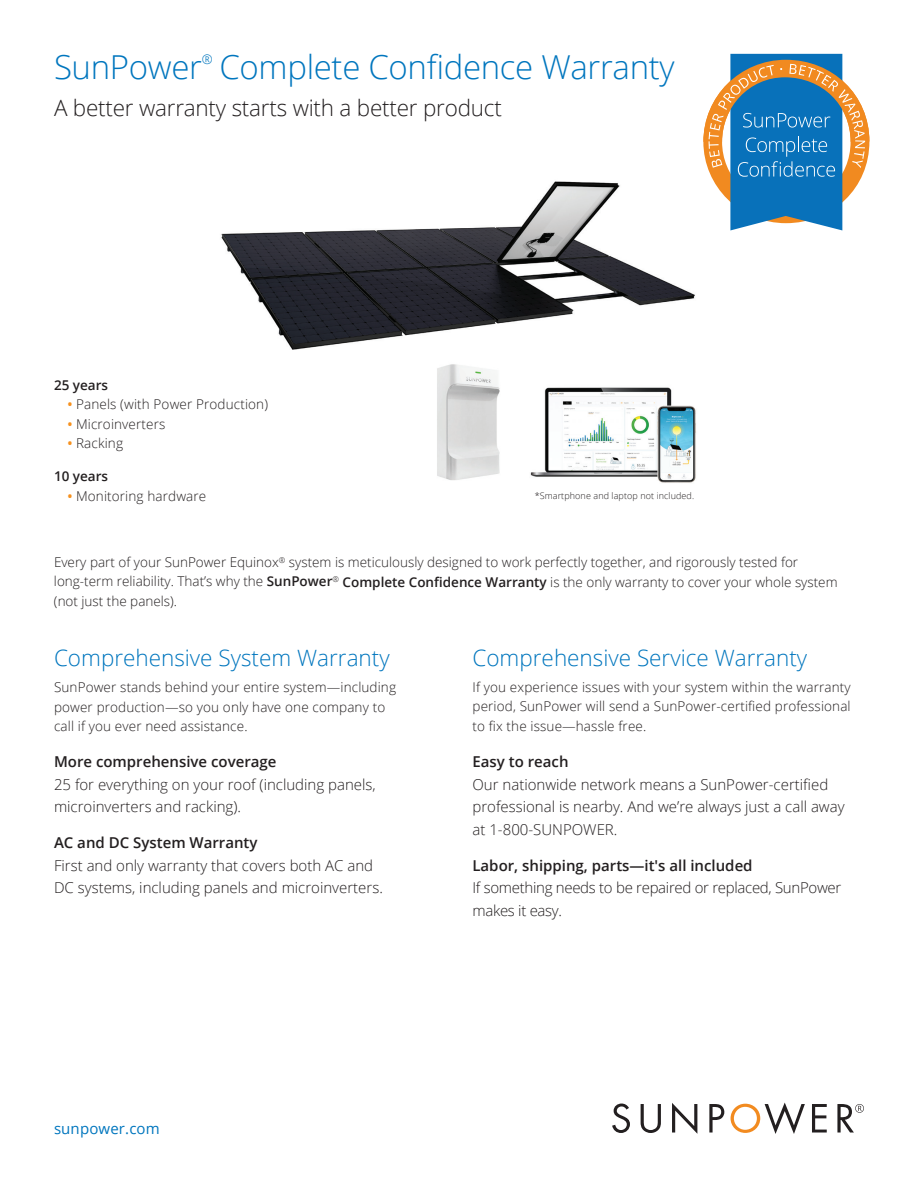
<style>
.page{position:relative;width:918px;height:1188px;background:#fff}
.page>*{position:absolute;margin:0;border:0;box-sizing:border-box;transform-origin:0 0}
.t1{font:300 33px "Open Sans";letter-spacing:-.01em;color:#0076be}
.t2{font:300 22.5px "Open Sans";color:#0076be}
.t3{font:300 22.5px "Open Sans";letter-spacing:-.01em;color:#231f20}
.t4{font:300 15px/22.5px "Open Sans";color:#231f20}
.t5{font:600 15px "Open Sans";color:#231f20}
.t6{font:300 15px/22.5px "Open Sans";letter-spacing:-.02em;color:#231f20}
.t7{font:15px "Open Sans";letter-spacing:.01em;color:#0076be}
.t8{font:300 13.5px/19.5px "Open Sans";letter-spacing:.01em;color:#231f20}
.t9{font:600 13.5px "Open Sans";color:#231f20}
.t10{font:300 13.05px "Open Sans";color:#0076be}
.t11{font:300 9px "Open Sans";letter-spacing:.01em;color:#231f20}
.s1{font-weight:600;color:#f6911e}
.s2{font-weight:600}
</style>
<div class="page">
<img style="left:221px;top:181px;width:474px;height:169px">
<svg style="left:612px;top:1104px;width:18px;height:29px"></svg>
<svg style="left:641px;top:1104px;width:20px;height:29px"></svg>
<svg style="left:672px;top:1103px;width:25px;height:31px"></svg>
<svg style="left:709px;top:1104px;width:15px;height:29px"></svg>
<svg style="left:812px;top:1104px;width:15px;height:29px"></svg>
<svg style="left:731px;top:1103px;width:74px;height:31px"></svg>
<svg style="left:837px;top:1104px;width:27px;height:29px"></svg>
<svg style="left:703px;top:54px;width:166px;height:176px"></svg>
<img style="left:437px;top:364px;width:259px;height:119px">
<h1 class="t1" style="left:54px;top:45px;width:150px">SunPower</h1>
<p class="t10" style="left:202px;top:51px;width:12px">®</p>
<h1 class="t1" style="left:219px;top:45px;width:457px">Complete Confidence Warranty</h1>
<h2 class="t3" style="left:54px;top:92px;width:449px">A better warranty starts with a better product</h2>
<p class="t9" style="left:54px;top:375px;width:56px">25 years</p>
<p class="t8" style="left:68px;top:394px;width:202px"><span class="s1">•</span> Panels (with Power Production)</p>
<p class="t8" style="left:68px;top:414px;width:99px"><span class="s1">•</span> Microinverters</p>
<p class="t8" style="left:68px;top:433px;width:57px"><span class="s1">•</span> Racking</p>
<p class="t9" style="left:54px;top:467px;width:56px">10 years</p>
<p class="t8" style="left:68px;top:486px;width:140px"><span class="s1">•</span> Monitoring hardware</p>
<p class="t11" style="left:535px;top:489px;width:161px">*Smartphone and laptop not included.</p>
<p class="t8" style="left:54px;top:552px;width:785px">Every part of your SunPower Equinox<sup>®</sup> system is meticulously designed to work perfectly together, and rigorously tested for long-term reliability. That’s why the <span class="s2">SunPower</span><sup>®</sup> <span class="s2">Complete Confidence Warranty</span> is the only warranty to cover your whole system (not just the panels).</p>
<h2 class="t2" style="left:54px;top:642px;width:337px">Comprehensive System Warranty</h2>
<p class="t8" style="left:54px;top:677px;width:344px">SunPower stands behind your entire system—including power production—so you only have one company to call if you ever need assistance.</p>
<p class="t5" style="left:54px;top:752px;width:224px">More comprehensive coverage</p>
<p class="t4" style="left:54px;top:773px;width:323px">25 for everything on your roof (including panels, microinverters and racking).</p>
<p class="t5" style="left:54px;top:833px;width:205px">AC and DC System Warranty</p>
<p class="t4" style="left:54px;top:854px;width:330px">First and only warranty that covers both AC and<br>DC systems, including panels and microinverters.</p>
<h2 class="t2" style="left:472px;top:642px;width:336px">Comprehensive Service Warranty</h2>
<p class="t8" style="left:472px;top:677px;width:380px;text-align:justify">If you experience issues with your system within the warranty period, SunPower will send a SunPower-certified professional to fix the issue—hassle free.</p>
<p class="t5" style="left:472px;top:751px;width:98px">Easy to reach</p>
<p class="t4" style="left:472px;top:772px;width:374px">Our nationwide network means a SunPower-certified professional is nearby. And we’re always just a call away at 1-800-SUNPOWER.</p>
<p class="t5" style="left:472px;top:855px;width:282px">Labor, shipping, parts—it's all included</p>
<p class="t6" style="left:472px;top:876px;width:370px">If something needs to be repaired or replaced, SunPower makes it easy.</p>
<p class="t7" style="left:54px;top:1118px;width:107px">sunpower.com</p>
</div>
